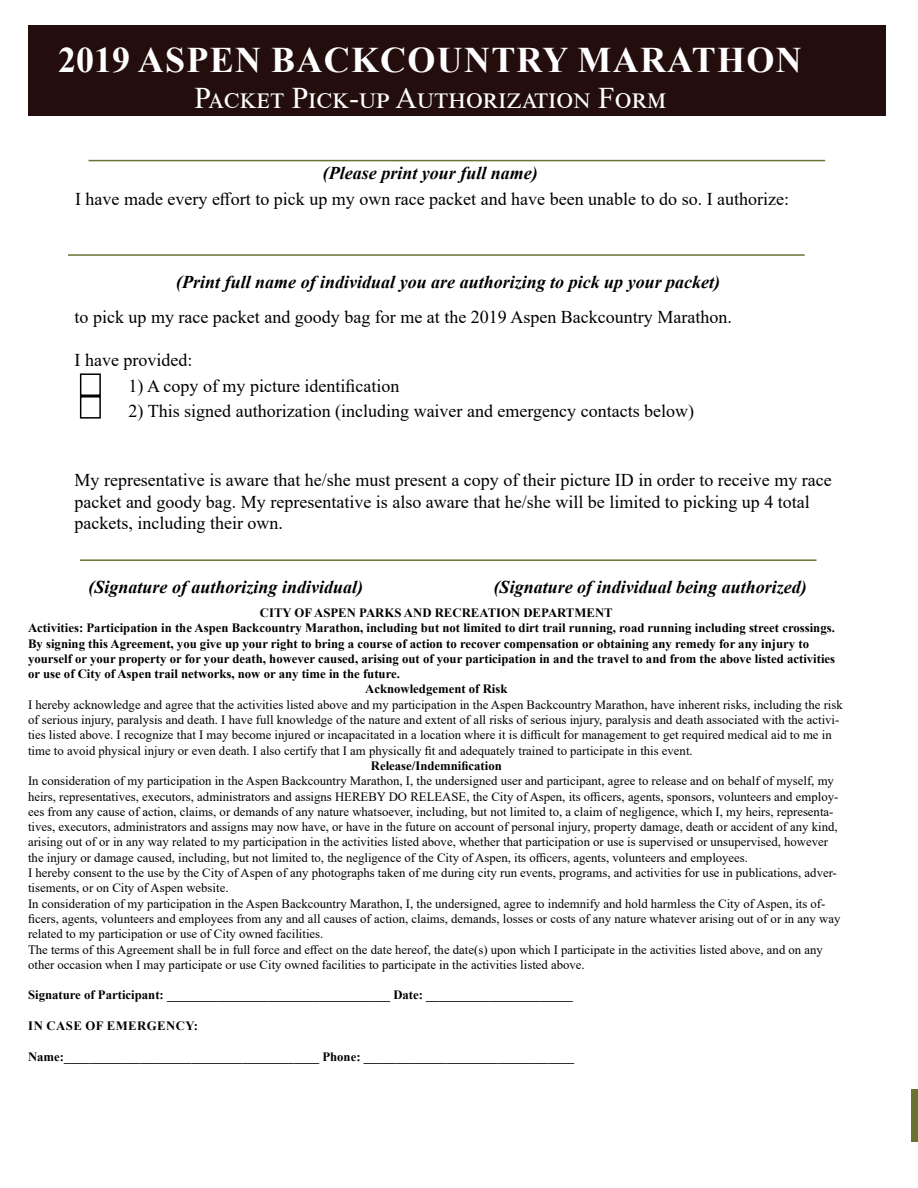
<style>
.page{position:relative;width:918px;height:1188px;background:#fff}
.page>*{position:absolute;margin:0;border:0;box-sizing:border-box;transform-origin:0 0}
.t1{font:700 36px "Times New Roman";letter-spacing:.035em;color:#fff}
.t2{font:30px "Times New Roman";letter-spacing:.03em;color:#fff}
.t3{font:18px/21.6px "Times New Roman";color:#000}
.t4{font:italic 700 18px "Times New Roman";color:#000}
.t5{font:12.75px/15.3px "Times New Roman";color:#000}
.t6{font:700 12.75px "Times New Roman";color:#000}
.t7{font:700 12.75px "Times New Roman";letter-spacing:.035em;color:#000}
</style>
<div class="page">
<div style="left:28px;top:25px;width:858px;height:90px;background:#240d0d"></div>
<hr style="left:89px;top:160px;width:736px;height:1px;background:#687231">
<hr style="left:68px;top:254px;width:737px;height:2px;background:#687231">
<hr style="left:80px;top:559px;width:736px;height:2px;background:#687231">
<div style="left:80px;top:373px;width:21px;height:23px;border:2px solid #000101"></div>
<div style="left:80px;top:396px;width:21px;height:23px;border:2px solid #000101"></div>
<div style="left:912px;top:1090px;width:6px;height:52px;background:#687231"></div>
<h1 class="t1" style="left:58px;top:34px;width:745px">2019 ASPEN BACKCOUNTRY MARATHON</h1>
<h2 class="t2" style="left:194px;top:77px;width:473px">Packet Pick-up Authorization Form</h2>
<h3 class="t4" style="left:323px;top:161px;width:217px">(Please print your full name)</h3>
<h3 class="t3" style="left:75px;top:188px;width:716px">I have made every effort to pick up my own race packet and have been unable to do so. I authorize:</h3>
<h3 class="t4" style="left:176px;top:270px;width:546px">(Print full name of individual you are authorizing to pick up your packet)</h3>
<h3 class="t3" style="left:75px;top:306px;width:659px">to pick up my race packet and goody bag for me at the 2019 Aspen Backcountry Marathon.</h3>
<h3 class="t3" style="left:75px;top:349px;width:119px">I have provided:</h3>
<h3 class="t3" style="left:129px;top:374px;width:272px">1) A copy of my picture identification</h3>
<h3 class="t3" style="left:129px;top:400px;width:567px">2) This signed authorization (including waiver and emergency contacts below)</h3>
<h3 class="t3" style="left:75px;top:469px;width:759px">My representative is aware that he/she must present a copy of their picture ID in order to receive my race packet and goody bag. My representative is also aware that he/she will be limited to picking up 4 total packets, including their own.</h3>
<h3 class="t4" style="left:89px;top:574px;width:276px">(Signature of authorizing individual)</h3>
<h3 class="t4" style="left:494px;top:574px;width:315px">(Signature of individual being authorized)</h3>
<p class="t6" style="left:260px;top:604px;width:354px">CITY OF ASPEN PARKS AND RECREATION DEPARTMENT</p>
<p class="t6" style="left:28px;top:619px;width:808px">Activities: Participation in the Aspen Backcountry Marathon, including but not limited to dirt trail running, road running including street crossings.</p>
<p class="t6" style="left:28px;top:634px;width:783px">By signing this Agreement, you give up your right to bring a course of action to recover compensation or obtaining any remedy for any injury to</p>
<p class="t6" style="left:28px;top:649px;width:809px">yourself or your property or for your death, however caused, arising out of your participation in and the travel to and from the above listed activities</p>
<p class="t6" style="left:28px;top:665px;width:373px">or use of City of Aspen trail networks, now or any time in the future.</p>
<p class="t6" style="left:365px;top:680px;width:144px">Acknowledgement of Risk</p>
<p class="t5" style="left:28px;top:696px;width:816px">I hereby acknowledge and agree that the activities listed above and my participation in the Aspen Backcountry Marathon, have inherent risks, including the risk of serious injury, paralysis and death. I have full knowledge of the nature and extent of all risks of serious injury, paralysis and death associated with the activi&shy;ties listed above. I recognize that I may become injured or incapacitated in a location where it is difficult for management to get required medical aid to me in time to avoid physical injury or even death. I also certify that I am physically fit and adequately trained to participate in this event.</p>
<p class="t6" style="left:371px;top:757px;width:133px">Release/Indemnification</p>
<p class="t5" style="left:28px;top:773px;width:814px">In consideration of my participation in the Aspen Backcountry Marathon, I, the undersigned user and participant, agree to release and on behalf of myself, my heirs, representatives, executors, administrators and assigns HEREBY DO RELEASE, the City of Aspen, its officers, agents, sponsors, volunteers and employ&shy;ees from any cause of action, claims, or demands of any nature whatsoever, including, but not limited to, a claim of negligence, which I, my heirs, representa&shy;tives, executors, administrators and assigns may now have, or have in the future on account of personal injury, property damage, death or accident of any kind, arising out of or in any way related to my participation in the activities listed above, whether that participation or use is supervised or unsupervised, however the injury or damage caused, including, but not limited to, the negligence of the City of Aspen, its officers, agents, volunteers and employees.<br>I hereby consent to the use by the City of Aspen of any photographs taken of me during city run events, programs, and activities for use in publications, adver&shy;tisements, or on City of Aspen website.<br>In consideration of my participation in the Aspen Backcountry Marathon, I, the undersigned, agree to indemnify and hold harmless the City of Aspen, its of&shy;ficers, agents, volunteers and employees from any and all causes of action, claims, demands, losses or costs of any nature whatever arising out of or in any way related to my participation or use of City owned facilities.<br>The terms of this Agreement shall be in full force and effect on the date hereof, the date(s) upon which I participate in the activities listed above, and on any other occasion when I may participate or use City owned facilities to participate in the activities listed above.</p>
<p class="t6" style="left:28px;top:986px;width:546px">Signature of Participant: ___________________________________ Date: _______________________</p>
<p class="t7" style="left:28px;top:1017px;width:171px">IN CASE OF EMERGENCY:</p>
<p class="t6" style="left:28px;top:1047px;width:548px">Name:________________________________________ Phone: _________________________________</p>
</div>
